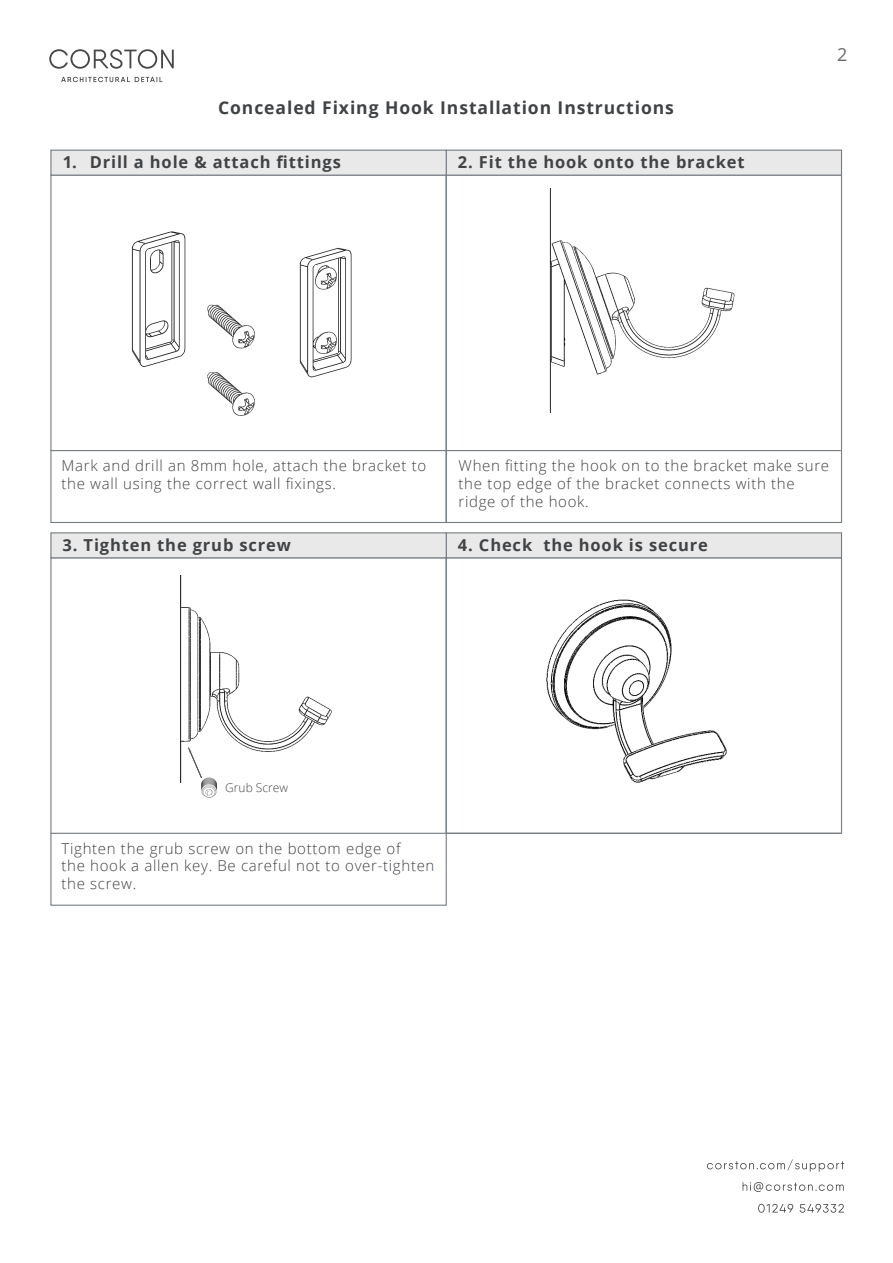
<style>
.page{position:relative;width:893px;height:1263px;background:#fff}
.page>*{position:absolute;margin:0;border:0;box-sizing:border-box;transform-origin:0 0}
.t1{font:18px "Open Sans";color:#484749}
.t2{font:700 17.55px "Open Sans";letter-spacing:.05em;color:#404345}
.t3{font:700 16.5px "Open Sans";letter-spacing:.05em;color:#414446}
.t4{font:300 15px/17.9px "Open Sans";letter-spacing:.045em;color:#404144}
.t5{font:300 12px "Open Sans";color:#464747}
</style>
<div class="page">
<svg style="left:49px;top:49px;width:125px;height:33px"></svg>
<svg style="left:707px;top:1159px;width:137px;height:54px"></svg>
<img style="left:180px;top:575px;width:152px;height:208px">
<img style="left:186px;top:761px;width:51px;height:37px">
<img style="left:546px;top:599px;width:181px;height:184px">
<svg style="left:188px;top:747px;width:14px;height:31px"></svg>
<div style="left:446px;top:532px;width:396px;height:26px;background:#eae9e9;border:1px solid #767d82"></div>
<div style="left:50px;top:532px;width:397px;height:26px;background:#eae9e9;border:1px solid #767d82"></div>
<hr style="left:51px;top:833px;width:790px;height:1px;background:#767b81">
<img style="left:131px;top:231px;width:124px;height:185px">
<img style="left:299px;top:247px;width:53px;height:131px">
<img style="left:549px;top:189px;width:186px;height:224px">
<div style="left:446px;top:150px;width:396px;height:26px;background:#eae9e9;border:1px solid #767d82"></div>
<div style="left:50px;top:150px;width:397px;height:26px;background:#eae9e9;border:1px solid #767d82"></div>
<hr style="left:51px;top:450px;width:790px;height:1px;background:#767b81">
<p class="t2" style="left:218px;top:96px;width:457px">Concealed Fixing Hook Installation Instructions</p>
<p class="t3" style="left:63px;top:150px;width:280px">1. Drill a hole &amp; attach fittings</p>
<p class="t3" style="left:458px;top:150px;width:288px">2. Fit the hook onto the bracket</p>
<p class="t1" style="left:837px;top:42px;width:12px">2</p>
<p class="t4" style="left:62px;top:456px;width:366px">Mark and drill an 8mm hole, attach the bracket to the wall using the correct wall fixings.</p>
<p class="t4" style="left:459px;top:456px;width:372px">When fitting the hook on to the bracket make sure the top edge of the bracket connects with the ridge of the hook.</p>
<p class="t3" style="left:63px;top:533px;width:230px">3. Tighten the grub screw</p>
<p class="t3" style="left:458px;top:533px;width:251px">4. Check the hook is secure</p>
<p class="t5" style="left:225px;top:779px;width:64px">Grub Screw</p>
<p class="t4" style="left:62px;top:839px;width:374px">Tighten the grub screw on the bottom edge of<br>the hook a allen key. Be careful not to over-tighten the screw.</p>
</div>
